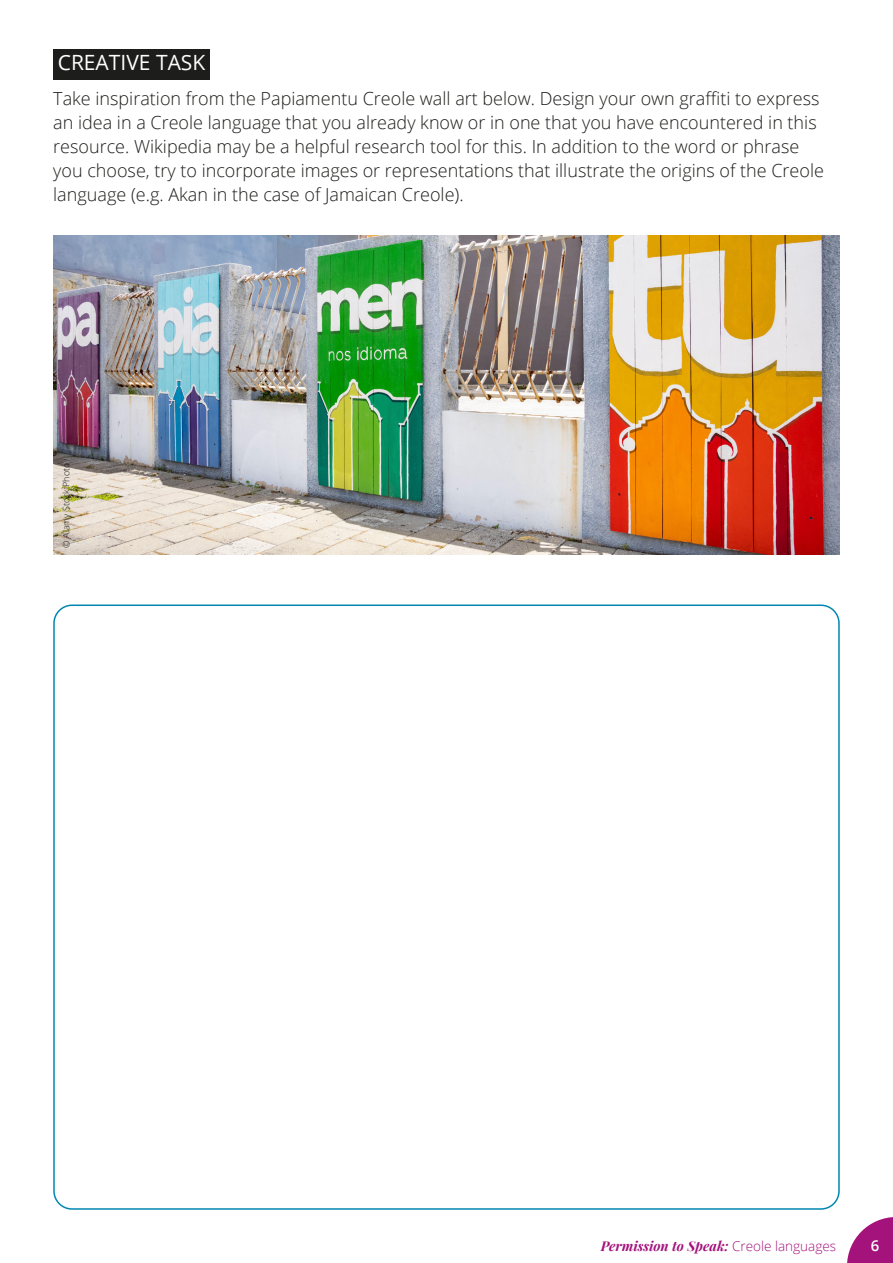
<style>
.page{position:relative;width:893px;height:1263px;background:#fff}
.page>*{position:absolute;margin:0;border:0;box-sizing:border-box;transform-origin:0 0}
.t1{font:21px "Open Sans";color:#fff}
.t2{font:300 18px/24px "Open Sans";color:#1d1d1b}
.t3{font:600 15px "Open Sans";color:#fff}
.t4{font:italic 700 13.5px "Playfair Display";color:#a3137b}
.t5{font:300 9px "Open Sans";color:#1d1d1b}
.s1{font-family:"Open Sans";font-weight:300;font-style:normal}
</style>
<div class="page">
<svg style="left:847px;top:1217px;width:46px;height:46px"></svg>
<div style="left:53px;top:50px;width:157px;height:30px;background:#1d1d1b"></div>
<img style="left:53px;top:235px;width:787px;height:319px">
<p class="t1" style="left:58px;top:48px;width:149px">CREATIVE TASK</p>
<p class="t2" style="left:53px;top:86px;width:772px">Take inspiration from the Papiamentu Creole wall art below. Design your own graffiti to express an idea in a Creole language that you already know or in one that you have encountered in this resource. Wikipedia may be a helpful research tool for this. In addition to the word or phrase you choose, try to incorporate images or representations that illustrate the origins of the Creole language (e.g. Akan in the case of Jamaican Creole).</p>
<p class="t5" style="left:60px;top:548px;width:86px;rotate:-90deg">© Alamy Stock Photo</p>
<p class="t4" style="left:601px;top:1235px;width:237px">Permission to Speak: <span class="s1">Creole languages</span></p>
<p class="t3" style="left:871px;top:1235px;width:10px">6</p>
</div>
